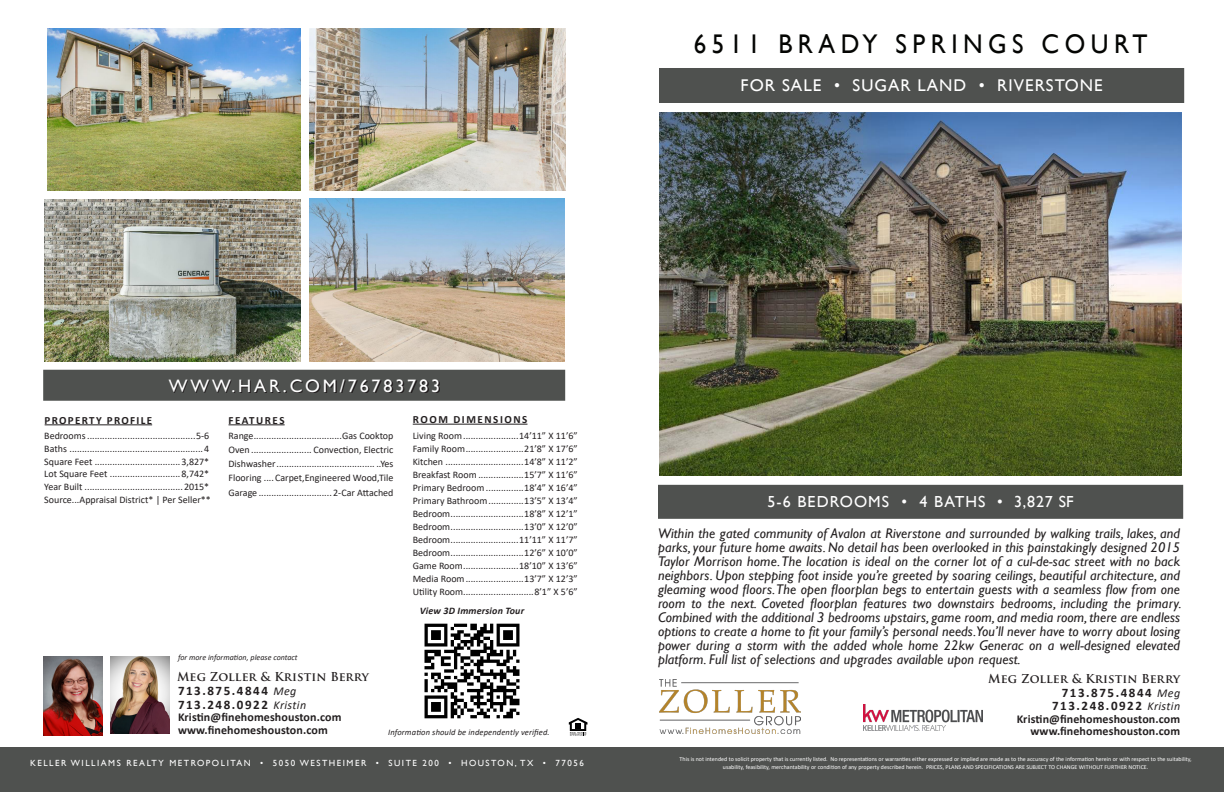
<style>
.page{position:relative;width:1224px;height:792px;background:#fff}
.page>*{position:absolute;margin:0;border:0;box-sizing:border-box;transform-origin:0 0}
.t1{font:27px "Gill Sans";letter-spacing:.22em;color:#040503;scale:.93 1}
.t2{font:18px "Gill Sans";letter-spacing:.16em;color:#fff}
.t3{font:17px "Gill Sans";letter-spacing:.06em;color:#fff}
.t4{font:16px "Gill Sans";letter-spacing:.07em;color:#fff}
.t5{font:italic 14px/14px "Gill Sans";letter-spacing:.01em;color:#231f20;text-align:justify}
.t6{font:700 13px "Calibri";letter-spacing:.12em;color:#231f20}
.t7{font:700 12px "Calibri";letter-spacing:.01em;color:#231f20}
.t8{font:700 12px "Trajan Pro";letter-spacing:.01em;color:#231f20}
.t9{font:700 11px "Calibri";letter-spacing:.13em;color:#231f20}
.t10{font:10px "Calibri";color:#231f20}
.t11{font:italic 700 10px "Calibri";letter-spacing:.015em;color:#231f20}
.t12{font:8.9px "Gill Sans";letter-spacing:.17em;color:#fff}
.t13{font:italic 8.5px "Calibri";letter-spacing:.015em;color:#231f20}
.t14{font:italic 8px "Calibri";letter-spacing:.005em;color:#231f20}
.t15{font:6px "Calibri";color:#fff}
.s1{font-weight:400;font-style:italic;font-size:12px}
</style>
<div class="page">
<div style="left:43px;top:370px;width:522px;height:31px;background:#4f514f"></div>
<div style="left:0;top:747px;width:1224px;height:45px;background:#4f514f"></div>
<div style="left:658px;top:485px;width:525px;height:34px;background:#4f514f"></div>
<img style="left:45px;top:199px;width:255px;height:162px">
<img style="left:47px;top:29px;width:253px;height:161px">
<img style="left:310px;top:199px;width:254px;height:162px">
<img style="left:310px;top:29px;width:255px;height:161px">
<hr style="left:45px;top:424px;width:107px;height:1px;background:#231f20">
<hr style="left:229px;top:424px;width:56px;height:1px;background:#231f20">
<svg style="left:170px;top:380px;width:270px;height:13px"></svg>
<div style="left:659px;top:68px;width:525px;height:35px;background:#4f514f"></div>
<img style="left:659px;top:113px;width:522px;height:362px">
<svg style="left:569px;top:718px;width:18px;height:18px"></svg>
<img style="left:43px;top:656px;width:59px;height:79px">
<img style="left:110px;top:656px;width:59px;height:77px">
<img style="left:863px;top:705px;width:120px;height:26px">
<img style="left:659px;top:679px;width:141px;height:54px">
<img style="left:424px;top:623px;width:96px;height:96px">
<hr style="left:413px;top:424px;width:114px;height:1px;background:#231f20">
<p class="t1" style="left:694px;top:29px;width:489px">6511 BRADY SPRINGS COURT</p>
<p class="t3" style="left:741px;top:76px;width:364px">FOR SALE • SUGAR LAND • RIVERSTONE</p>
<p class="t2" style="left:169px;top:375px;width:273px">WWW.HAR.COM/76783783</p>
<p class="t9" style="left:45px;top:412px;width:109px">PROPERTY PROFILE</p>
<p class="t9" style="left:229px;top:412px;width:58px">FEATURES</p>
<p class="t10" style="left:44px;top:429px;width:167px">Bedrooms...........................................5-6</p>
<p class="t10" style="left:44px;top:442px;width:167px">Baths .....................................................4</p>
<p class="t10" style="left:44px;top:454px;width:167px">Square Feet ..................................3,827*</p>
<p class="t10" style="left:44px;top:467px;width:167px">Lot Square Feet ............................8,742*</p>
<p class="t10" style="left:44px;top:480px;width:167px">Year Built .......................................2015*</p>
<p class="t10" style="left:44px;top:493px;width:168px">Source...Appraisal District* | Per Seller**</p>
<p class="t10" style="left:229px;top:429px;width:166px">Range...................................Gas Cooktop</p>
<p class="t10" style="left:229px;top:443px;width:166px">Oven ........................ Convection, Electric</p>
<p class="t10" style="left:229px;top:456px;width:167px">Dishwasher....................................... ..Yes</p>
<p class="t10" style="left:229px;top:471px;width:166px">Flooring ....Carpet,Engineered Wood,Tile</p>
<p class="t10" style="left:229px;top:485px;width:166px">Garage ............................. 2-Car Attached</p>
<p class="t14" style="left:178px;top:652px;width:121px">for more information, please contact</p>
<p class="t8" style="left:177px;top:670px;width:194px">Meg Zoller &amp; Kristin Berry</p>
<p class="t9" style="left:413px;top:411px;width:116px">ROOM DIMENSIONS</p>
<p class="t10" style="left:413px;top:429px;width:167px">Living Room......................14’11” X 11’6”</p>
<p class="t10" style="left:413px;top:442px;width:167px">Family Room.......................21’8” X 17’6”</p>
<p class="t10" style="left:413px;top:455px;width:167px">Kitchen ...............................14’8” X 11’2”</p>
<p class="t10" style="left:413px;top:468px;width:167px">Breakfast Room ..................15’7” X 11’6”</p>
<p class="t10" style="left:413px;top:481px;width:167px">Primary Bedroom ...............18’4” X 16’4”</p>
<p class="t10" style="left:413px;top:494px;width:167px">Primary Bathroom..............13’5” X 13’4”</p>
<p class="t10" style="left:413px;top:507px;width:167px">Bedroom.............................18’8” X 12’1”</p>
<p class="t10" style="left:413px;top:520px;width:167px">Bedroom.............................13’0” X 12’0”</p>
<p class="t10" style="left:413px;top:533px;width:167px">Bedroom...........................11’11” X 11’7”</p>
<p class="t10" style="left:413px;top:546px;width:167px">Bedroom.............................12’6” X 10’0”</p>
<p class="t10" style="left:413px;top:559px;width:167px">Game Room......................18’10” X 13’6”</p>
<p class="t10" style="left:413px;top:572px;width:167px">Media Room.......................13’7” X 12’3”</p>
<p class="t10" style="left:413px;top:585px;width:167px">Utility Room............................8’1” X 5’6”</p>
<p class="t11" style="left:420px;top:604px;width:106px">View 3D Immersion Tour</p>
<p class="t6" style="left:178px;top:682px;width:120px">713.875.4844 <span class="s1">Meg</span></p>
<p class="t6" style="left:178px;top:695px;width:130px">713.248.0922 <span class="s1">Kristin</span></p>
<p class="t7" style="left:178px;top:709px;width:165px">Kristin@finehomeshouston.com</p>
<p class="t7" style="left:178px;top:721px;width:151px">www.finehomeshouston.com</p>
<p class="t13" style="left:388px;top:726px;width:163px">Information should be independently verified.</p>
<p class="t12" style="left:30px;top:758px;width:555px">KELLER WILLIAMS REALTY METROPOLITAN • 5050 WESTHEIMER • SUITE 200 • HOUSTON, TX • 77056</p>
<p class="t4" style="left:767px;top:492px;width:308px">5-6 BEDROOMS • 4 BATHS • 3,827 SF</p>
<p class="t5" style="left:658px;top:527px;width:525px">Within the gated community of Avalon at Riverstone and surrounded by walking trails, lakes, and parks, your future home awaits. No detail has been overlooked in this painstakingly designed 2015<br>Taylor Morrison home. The location is ideal on the corner lot of a cul-de-sac street with no back neighbors. Upon stepping foot inside you’re greeted by soaring ceilings, beautiful architecture, and gleaming wood floors.The open floorplan begs to entertain guests with a seamless flow from one room to the next. Coveted floorplan features two downstairs bedrooms, including the primary.<br>Combined with the additional 3 bedrooms upstairs, game room, and media room, there are endless options to create a home to fit your family’s personal needs.You’ll never have to worry about losing power during a storm with the added whole home 22kw Generac on a well-designed elevated platform. Full list of selections and upgrades available upon request.</p>
<p class="t8" style="left:988px;top:671px;width:194px">Meg Zoller &amp; Kristin Berry</p>
<p class="t6" style="left:1062px;top:683px;width:120px">713.875.4844 <span class="s1">Meg</span></p>
<p class="t6" style="left:1052px;top:697px;width:130px">713.248.0922 <span class="s1">Kristin</span></p>
<p class="t7" style="left:1017px;top:710px;width:165px">Kristin@finehomeshouston.com</p>
<p class="t7" style="left:1030px;top:723px;width:151px">www.finehomeshouston.com</p>
<p class="t15" style="left:680px;top:755px;width:514px">This is not intended to solicit property that is currently listed. No representations or warranties either expressed or implied are made as to the accuracy of the information herein or with respect to the suitability,</p>
<p class="t15" style="left:723px;top:762px;width:427px">usability, feasibility, merchantability or condition of any property described herein. PRICES, PLANS AND SPECIFICATIONS ARE SUBJECT TO CHANGE WITHOUT FURTHER NOTICE.</p>
</div>
